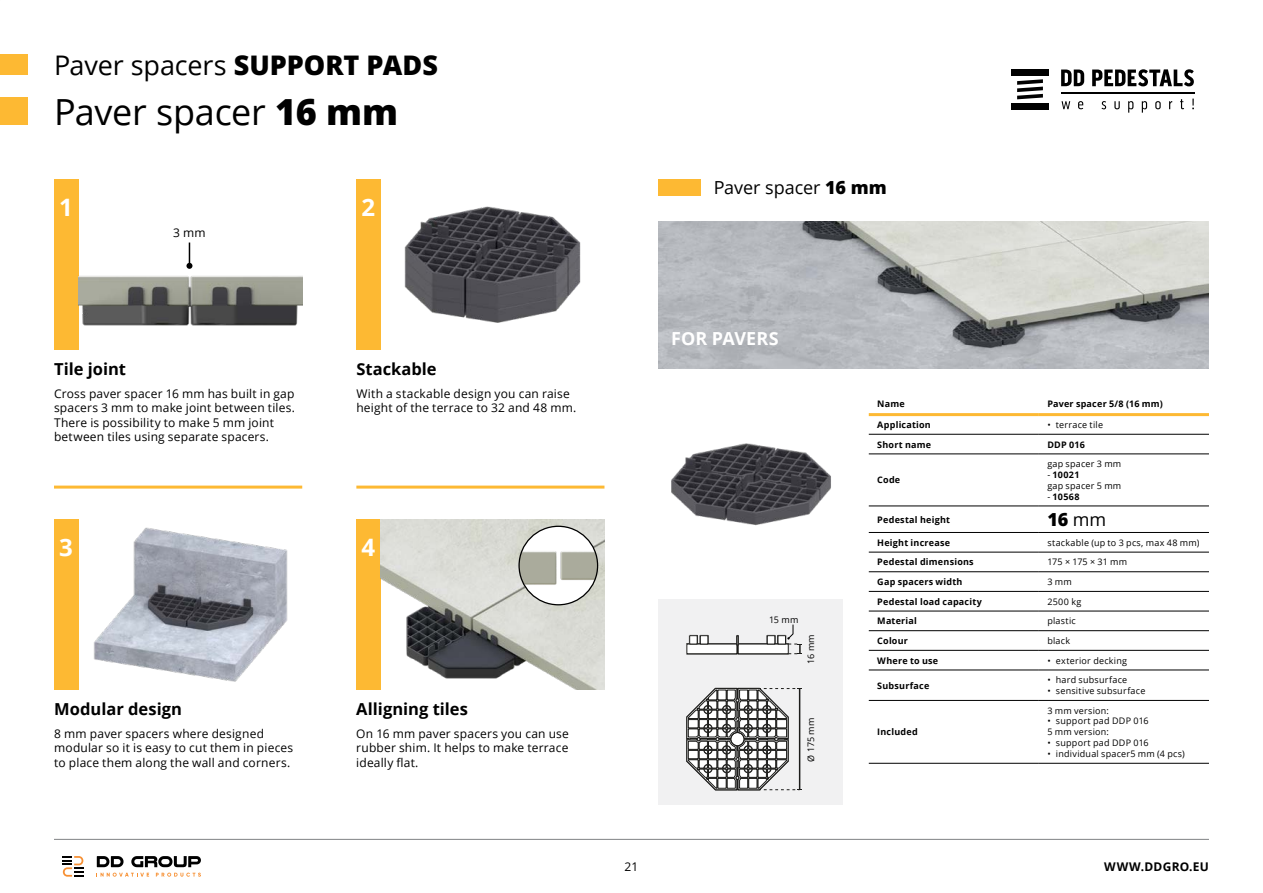
<style>
.page{position:relative;width:1263px;height:893px;background:#fff}
.page>*{position:absolute;margin:0;border:0;box-sizing:border-box;transform-origin:0 0}
.t1{font:36px "Open Sans";letter-spacing:-.01em;color:#000}
.t2{font:27px "Open Sans";letter-spacing:-.005em;color:#000}
.t3{font:700 24px "Open Sans";color:#fff}
.t4{font:18px "Open Sans";letter-spacing:-.005em;color:#000}
.t5{font:700 18px "Open Sans";color:#fff}
.t6{font:800 18px "Open Sans";color:#000}
.t7{font:700 16.5px "Open Sans";color:#000}
.t8{font:12px/14.4px "Open Sans";letter-spacing:.015em;color:#000}
.t9{font:700 12px "Open Sans";letter-spacing:.02em;color:#000}
.t10{font:9px/10.8px "Open Sans";letter-spacing:.025em;color:#000}
.t11{font:700 9px "Open Sans";letter-spacing:.025em;color:#000}
.s1{font-weight:800}
.s2{font-weight:700}
.s3{font-weight:400}
</style>
<div class="page">
<div style="left:0;top:54px;width:27px;height:21px;background:#fdb933"></div>
<div style="left:0;top:97px;width:27px;height:28px;background:#fdb933"></div>
<svg style="left:97px;top:856px;width:27px;height:11px"></svg>
<svg style="left:131px;top:856px;width:70px;height:11px"></svg>
<svg style="left:100px;top:873px;width:49px;height:4px"></svg>
<svg style="left:156px;top:873px;width:45px;height:4px"></svg>
<svg style="left:63px;top:856px;width:20px;height:21px"></svg>
<hr style="left:54px;top:839px;width:1155px;height:1px;background:#808285">
<div style="left:1011px;top:69px;width:38px;height:6px;background:#000"></div>
<div style="left:1011px;top:103px;width:38px;height:6px;background:#000"></div>
<hr style="left:1061px;top:92px;width:133px;height:2px;background:#000">
<svg style="left:1017px;top:79px;width:26px;height:20px"></svg>
<svg style="left:1061px;top:70px;width:23px;height:16px"></svg>
<svg style="left:1092px;top:69px;width:102px;height:17px"></svg>
<svg style="left:1061px;top:101px;width:9px;height:8px"></svg>
<svg style="left:1078px;top:101px;width:5px;height:8px"></svg>
<svg style="left:1101px;top:101px;width:5px;height:8px"></svg>
<svg style="left:1114px;top:101px;width:6px;height:8px"></svg>
<svg style="left:1128px;top:101px;width:5px;height:12px"></svg>
<svg style="left:1142px;top:101px;width:5px;height:12px"></svg>
<svg style="left:1155px;top:101px;width:6px;height:8px"></svg>
<svg style="left:1169px;top:101px;width:3px;height:8px"></svg>
<svg style="left:1180px;top:99px;width:4px;height:10px"></svg>
<svg style="left:1192px;top:99px;width:2px;height:10px"></svg>
<hr style="left:54px;top:486px;width:248px;height:3px;background:#fdb933">
<hr style="left:356px;top:486px;width:248px;height:3px;background:#fdb933">
<div style="left:356px;top:520px;width:25px;height:170px;background:#fdb933"></div>
<div style="left:54px;top:520px;width:24px;height:170px;background:#fdb933"></div>
<div style="left:356px;top:179px;width:25px;height:170px;background:#fdb933"></div>
<div style="left:54px;top:179px;width:24px;height:170px;background:#fdb933"></div>
<img style="left:380px;top:520px;width:224px;height:170px">
<img style="left:78px;top:179px;width:224px;height:170px">
<img style="left:94px;top:527px;width:194px;height:155px">
<img style="left:404px;top:206px;width:177px;height:117px">
<img style="left:658px;top:222px;width:551px;height:146px">
<div style="left:658px;top:599px;width:185px;height:206px;background:#f1f1f2"></div>
<svg style="left:686px;top:688px;width:116px;height:102px"></svg>
<div style="left:658px;top:179px;width:43px;height:16px;background:#fdb933"></div>
<img style="left:671px;top:443px;width:160px;height:83px">
<img style="left:519px;top:526px;width:79px;height:79px;border-radius:39px">
<div style="left:518px;top:526px;width:80px;height:79px;border:1px solid #000;border-radius:50%"></div>
<svg style="left:186px;top:243px;width:6px;height:26px"></svg>
<svg style="left:686px;top:624px;width:116px;height:30px"></svg>
<hr style="left:869px;top:434px;width:170px;height:1px;background:#000">
<hr style="left:1039px;top:434px;width:170px;height:1px;background:#000">
<hr style="left:869px;top:453px;width:170px;height:1px;background:#000">
<hr style="left:1039px;top:453px;width:170px;height:1px;background:#000">
<hr style="left:869px;top:506px;width:170px;height:1px;background:#000">
<hr style="left:1039px;top:506px;width:170px;height:1px;background:#000">
<hr style="left:869px;top:532px;width:170px;height:1px;background:#000">
<hr style="left:1039px;top:532px;width:170px;height:1px;background:#000">
<hr style="left:869px;top:552px;width:170px;height:1px;background:#000">
<hr style="left:1039px;top:552px;width:170px;height:1px;background:#000">
<hr style="left:869px;top:571px;width:170px;height:1px;background:#000">
<hr style="left:1039px;top:571px;width:170px;height:1px;background:#000">
<hr style="left:869px;top:591px;width:170px;height:1px;background:#000">
<hr style="left:1039px;top:591px;width:170px;height:1px;background:#000">
<hr style="left:869px;top:611px;width:170px;height:1px;background:#000">
<hr style="left:1039px;top:611px;width:170px;height:1px;background:#000">
<hr style="left:869px;top:630px;width:170px;height:1px;background:#000">
<hr style="left:1039px;top:630px;width:170px;height:1px;background:#000">
<hr style="left:869px;top:650px;width:170px;height:1px;background:#000">
<hr style="left:1039px;top:650px;width:170px;height:1px;background:#000">
<hr style="left:869px;top:670px;width:170px;height:1px;background:#000">
<hr style="left:1039px;top:670px;width:170px;height:1px;background:#000">
<hr style="left:869px;top:700px;width:170px;height:1px;background:#000">
<hr style="left:1039px;top:700px;width:170px;height:1px;background:#000">
<hr style="left:869px;top:763px;width:170px;height:1px;background:#000">
<hr style="left:1039px;top:763px;width:170px;height:1px;background:#000">
<hr style="left:869px;top:413px;width:170px;height:3px;background:#fdb933">
<hr style="left:1039px;top:413px;width:170px;height:3px;background:#fdb933">
<h2 class="t2" style="left:54px;top:46px;width:385px">Paver spacers <span class="s1">SUPPORT PADS</span></h2>
<h1 class="t1" style="left:54px;top:87px;width:346px">Paver spacer <span class="s1">16 mm</span></h1>
<h3 class="t3" style="left:59px;top:190px;width:15px">1</h3>
<h3 class="t3" style="left:362px;top:190px;width:15px">2</h3>
<p class="t8" style="left:173px;top:225px;width:34px">3 mm</p>
<h3 class="t7" style="left:54px;top:357px;width:73px">Tile joint</h3>
<p class="t8" style="left:54px;top:386px;width:243px">Cross paver spacer 16 mm has built in gap spacers 3 mm to make joint between tiles.<br>There is possibility to make 5 mm joint between tiles using separate spacers.</p>
<h3 class="t7" style="left:356px;top:357px;width:82px">Stackable</h3>
<p class="t8" style="left:356px;top:386px;width:221px">With a stackable design you can raise height of the terrace to 32 and 48 mm.</p>
<h3 class="t3" style="left:59px;top:531px;width:15px">3</h3>
<h3 class="t3" style="left:362px;top:531px;width:15px">4</h3>
<h3 class="t7" style="left:54px;top:697px;width:129px">Modular design</h3>
<p class="t8" style="left:54px;top:726px;width:240px">8 mm paver spacers where designed modular so it is easy to cut them in pieces to place them along the wall and corners.</p>
<h3 class="t7" style="left:356px;top:697px;width:113px">Alligning tiles</h3>
<p class="t8" style="left:356px;top:726px;width:214px;text-align:justify">On 16 mm paver spacers you can use rubber shim. It helps to make terrace ideally flat.</p>
<h3 class="t4" style="left:714px;top:175px;width:174px">Paver spacer <span class="s1">16 mm</span></h3>
<h3 class="t5" style="left:671px;top:325px;width:109px">FOR PAVERS</h3>
<p class="t10" style="left:769px;top:614px;width:31px">15 mm</p>
<p class="t10" style="left:805px;top:664px;width:31px;rotate:-90deg">16 mm</p>
<p class="t10" style="left:805px;top:762px;width:45px;rotate:-90deg">Ø 175 mm</p>
<p class="t11" style="left:877px;top:398px;width:29px">Name</p>
<p class="t11" style="left:1047px;top:398px;width:117px">Paver spacer 5/8 (16 mm)</p>
<p class="t11" style="left:877px;top:418px;width:55px">Application</p>
<p class="t10" style="left:1047px;top:419px;width:57px">• terrace tile</p>
<p class="t11" style="left:877px;top:438px;width:55px">Short name</p>
<p class="t11" style="left:1047px;top:438px;width:39px">DDP 016</p>
<p class="t11" style="left:877px;top:474px;width:24px">Code</p>
<p class="t10" style="left:1047px;top:458px;width:75px">gap spacer 3 mm</p>
<p class="t10" style="left:1047px;top:469px;width:75px">- <span class="s2">10021<br></span>gap spacer 5 mm</p>
<p class="t11" style="left:1047px;top:490px;width:34px"><span class="s3">-</span> 10568</p>
<p class="t11" style="left:877px;top:513px;width:74px">Pedestal height</p>
<h3 class="t6" style="left:1047px;top:507px;width:60px">16 <span class="s3">mm</span></h3>
<p class="t11" style="left:877px;top:536px;width:74px">Height increase</p>
<p class="t10" style="left:1047px;top:537px;width:154px">stackable (up to 3 pcs, max 48 mm)</p>
<p class="t11" style="left:877px;top:556px;width:98px">Pedestal dimensions</p>
<p class="t10" style="left:1047px;top:556px;width:81px">175 × 175 × 31 mm</p>
<p class="t11" style="left:877px;top:575px;width:87px">Gap spacers width</p>
<p class="t10" style="left:1047px;top:576px;width:26px">3 mm</p>
<p class="t11" style="left:877px;top:595px;width:106px">Pedestal load capacity</p>
<p class="t10" style="left:1047px;top:596px;width:36px">2500 kg</p>
<p class="t11" style="left:877px;top:615px;width:41px">Material</p>
<p class="t10" style="left:1047px;top:615px;width:30px">plastic</p>
<p class="t11" style="left:877px;top:634px;width:32px">Colour</p>
<p class="t10" style="left:1047px;top:635px;width:24px">black</p>
<p class="t11" style="left:877px;top:654px;width:62px">Where to use</p>
<p class="t10" style="left:1047px;top:655px;width:81px">• exterior decking</p>
<p class="t11" style="left:877px;top:679px;width:54px">Subsurface</p>
<p class="t10" style="left:1047px;top:674px;width:81px">• hard subsurface</p>
<p class="t10" style="left:1047px;top:685px;width:99px">• sensitive subsurface</p>
<p class="t11" style="left:877px;top:726px;width:42px">Included</p>
<p class="t10" style="left:1047px;top:705px;width:63px">3 mm version:</p>
<p class="t10" style="left:1047px;top:715px;width:103px">• support pad DDP 016<br>5 mm version:</p>
<p class="t10" style="left:1047px;top:737px;width:103px">• support pad DDP 016</p>
<p class="t10" style="left:1047px;top:748px;width:139px">• individual spacer5 mm (4 pcs)</p>
<p class="t8" style="left:625px;top:859px;width:15px">21</p>
<p class="t9" style="left:1104px;top:858px;width:106px">WWW.DDGRO.EU</p>
</div>
